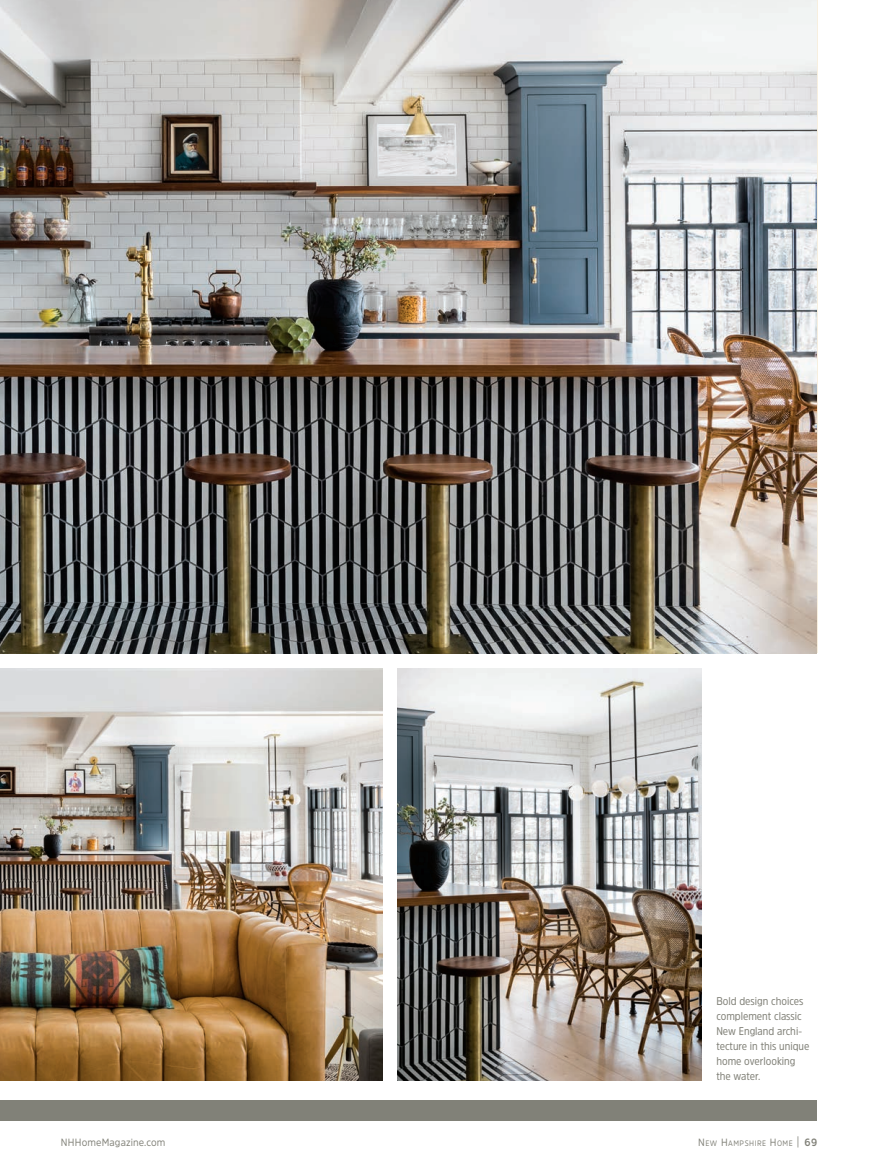
<style>
.page{position:relative;width:878px;height:1175px;background:#fff}
.page>*{position:absolute;margin:0;border:0;box-sizing:border-box;transform-origin:0 0}
.t1{font:11.25px/15px "Amsi Pro Narw";color:#818178}
.t2{font:10.5px "Amsi Pro";letter-spacing:.01em;color:#818178;scale:.9 1}
.t3{font:7.8px "Amsi Pro";letter-spacing:.065em;color:#818178;scale:.9 1}
.s1{font-size:10.5px}
.s2{font-weight:300;font-size:13.5px}
.s3{font-weight:700;font-size:10.5px}
</style>
<div class="page">
<div style="left:0;top:1100px;width:817px;height:20px;background:#818178"></div>
<img style="left:0;top:0;width:816px;height:653px">
<img style="left:0;top:668px;width:382px;height:412px">
<img style="left:397px;top:668px;width:304px;height:412px">
<p class="t1" style="left:716px;top:993px;width:95px">Bold design choices complement classic<br>New England archi&shy;tecture in this unique home overlooking the water.</p>
<p class="t2" style="left:61px;top:1134px;width:118px">NHHomeMagazine.com</p>
<p class="t3" style="left:698px;top:1137px;width:134px"><span class="s1">N</span>EW <span class="s1">H</span>AMPSH IRE <span class="s1">H</span>OME <span class="s2">|</span> <span class="s3">69</span></p>
</div>
